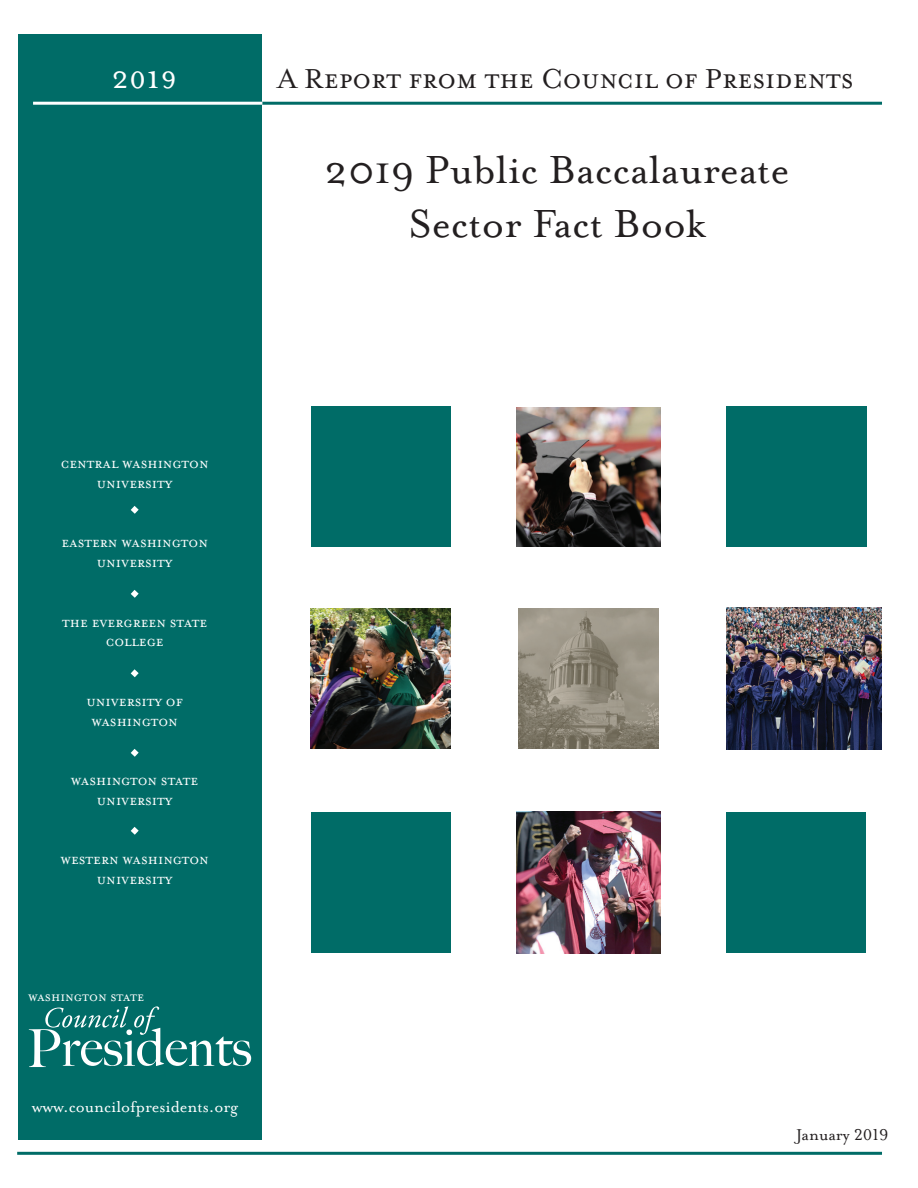
<style>
.page{position:relative;width:918px;height:1188px;background:#fff}
.page>*{position:absolute;margin:0;border:0;box-sizing:border-box;transform-origin:0 0}
.SIDEBAR_TITLE{font:45px/54px "Mrs Eaves Roman";color:#231f20;text-align:center}
.t1{font:37.5px "Mrs Eaves All Small Caps";color:#fff}
.t2{font:31.5px "Mrs Eaves Small Caps";color:#231f20}
.t3{font:18px "Mrs Eaves Roman";color:#fff}
.Pull_Quote{font:18px "Mrs Eaves Roman Lining";color:#231f20}
.t4{font:16.5px/19.8px "Mrs Eaves All Small Caps";color:#fff;text-align:center}
.t5{font:15px "Mrs Eaves All Small Caps";color:#fff}
</style>
<div class="page">
<img style="left:310px;top:609px;width:141px;height:140px">
<div style="left:18px;top:34px;width:243px;height:1106px;background:#006c67"></div>
<svg style="left:29px;top:1006px;width:222px;height:61px"></svg>
<hr style="left:17px;top:1152px;width:865px;height:3px;background:#006c67">
<hr style="left:24px;top:102px;width:858px;height:3px;background:#006c67">
<hr style="left:33px;top:102px;width:229px;height:3px;background:#fff">
<svg style="left:131px;top:506px;width:8px;height:8px"></svg>
<svg style="left:131px;top:590px;width:8px;height:8px"></svg>
<svg style="left:131px;top:669px;width:8px;height:8px"></svg>
<svg style="left:131px;top:749px;width:8px;height:8px"></svg>
<svg style="left:131px;top:827px;width:8px;height:8px"></svg>
<div style="left:311px;top:406px;width:141px;height:141px;background:#006c67"></div>
<div style="left:311px;top:812px;width:141px;height:141px;background:#006c67"></div>
<div style="left:726px;top:406px;width:141px;height:141px;background:#006c67"></div>
<div style="left:725px;top:812px;width:141px;height:141px;background:#006c67"></div>
<img style="left:518px;top:608px;width:141px;height:141px">
<img style="left:517px;top:812px;width:144px;height:141px">
<img style="left:516px;top:407px;width:145px;height:140px">
<img style="left:726px;top:607px;width:155px;height:143px">
<p class="t1" style="left:112px;top:62px;width:67px">2019</p>
<p class="t2" style="left:278px;top:62px;width:578px">A Report from the Council of Presidents</p>
<p class="SIDEBAR_TITLE" style="left:325px;top:143px;width:466px">2019 Public Baccalaureate<br>Sector Fact Book</p>
<p class="t4" style="left:61px;top:455px;width:150px">central Washington university</p>
<p class="t4" style="left:61px;top:534px;width:148px">eastern washington university</p>
<p class="t4" style="left:62px;top:613px;width:147px">the evergreen state college</p>
<p class="t4" style="left:86px;top:692px;width:98px">University of<br>Washington</p>
<p class="t4" style="left:71px;top:771px;width:129px">washington state university</p>
<p class="t4" style="left:60px;top:851px;width:150px">western washington university</p>
<p class="t5" style="left:28px;top:990px;width:118px">Washington State</p>
<p class="t3" style="left:32px;top:1097px;width:208px">www.councilofpresidents.org</p>
<p class="Pull_Quote" style="left:796px;top:1125px;width:94px">January 2019</p>
</div>
